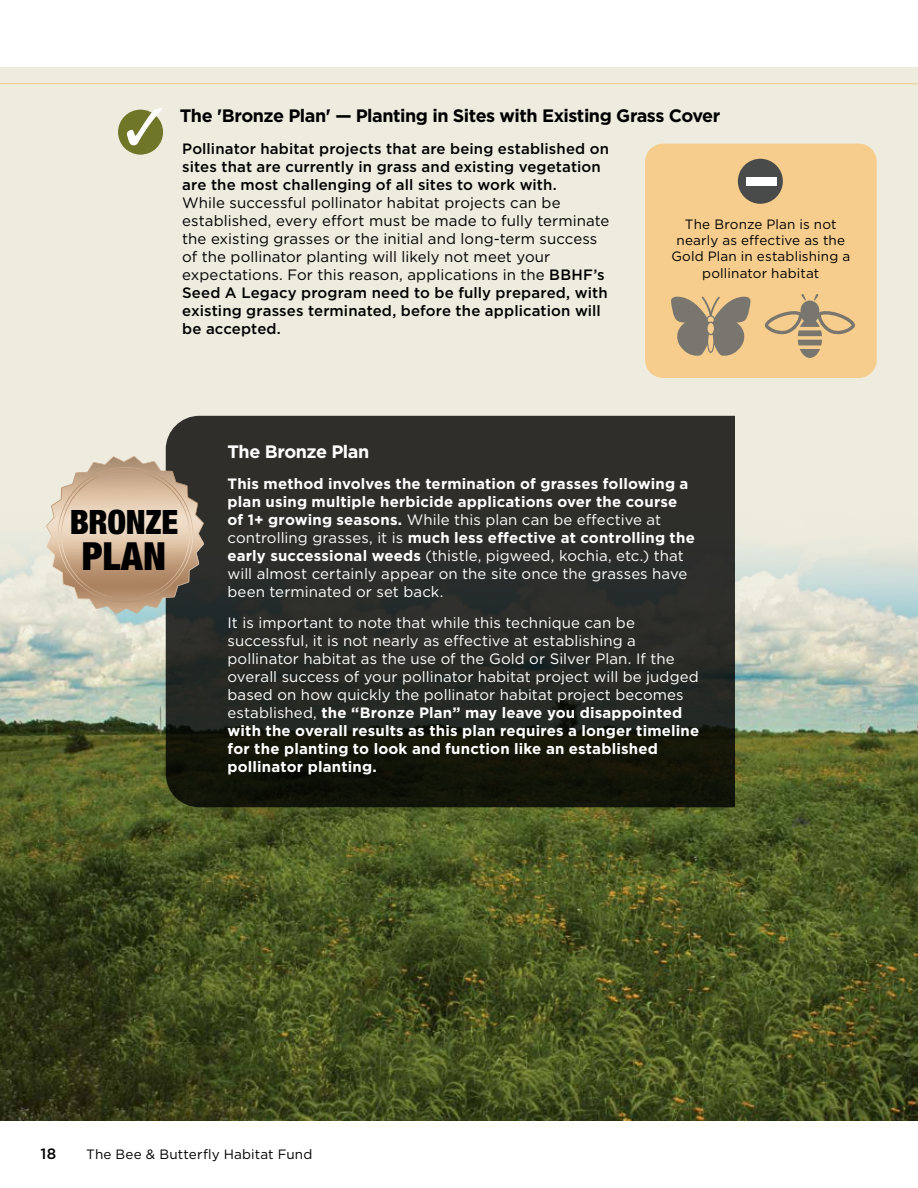
<style>
.page{position:relative;width:918px;height:1188px;background:#fff}
.page>*{position:absolute;margin:0;border:0;box-sizing:border-box;transform-origin:0 0}
.t1{font:900 condensed 38.85px "Helvetica Neue";color:#000}
.t2{font:900 condensed 33.6px "Helvetica Neue";letter-spacing:-.01em;color:#000}
.t3{font:700 18px "Gotham";letter-spacing:-.03em;color:#000}
.t4{font:700 18px "Gotham";letter-spacing:-.03em;color:#fff}
.t5{font:15px/18px "Gotham";letter-spacing:.005em;color:#fff}
.t6{font:15px/18px "Gotham";letter-spacing:.005em;color:#000}
.t7{font:700 15px/18px "Gotham";letter-spacing:.01em;color:#fff}
.t8{font:500 15px/18px "Gotham";letter-spacing:.005em;color:#000}
.t9{font:13.5px/16.2px "Gotham";letter-spacing:.01em;color:#000;text-align:center}
.s1{font-weight:500}
.s2{font-weight:400}
.s3{font-weight:700}
</style>
<div class="page">
<div style="left:0;top:68px;width:918px;height:1052px;background:#edecdf"></div>
<hr style="left:0;top:83px;width:918px;height:1px;background:#eea320">
<img style="left:0;top:550px;width:918px;height:570px">
<svg style="left:166px;top:416px;width:569px;height:391px;background:#262722"></svg>
<div style="left:118px;top:110px;width:45px;height:45px;background:#6f7628;border-radius:50%"></div>
<svg style="left:127px;top:108px;width:35px;height:37px"></svg>
<div style="left:645px;top:144px;width:232px;height:234px;background:#f6cd8d;border-radius:18px"></div>
<div style="left:738px;top:159px;width:45px;height:45px;background:#494a4a;border-radius:50%"></div>
<div style="left:746px;top:178px;width:30px;height:8px;background:#fff"></div>
<svg style="left:671px;top:297px;width:80px;height:59px"></svg>
<svg style="left:764px;top:294px;width:91px;height:64px"></svg>
<svg style="left:40px;top:456px;width:168px;height:165px"></svg>
<p class="t3" style="left:180px;top:104px;width:542px">The 'Bronze Plan' — Planting in Sites with Existing Grass Cover</p>
<p class="t8" style="left:182px;top:139px;width:428px">Pollinator habitat projects that are being established on sites that are currently in grass and existing vegetation are the most challenging of all sites to work with.</p>
<p class="t6" style="left:182px;top:193px;width:429px">While successful pollinator habitat projects can be established, every effort must be made to fully terminate the existing grasses or the initial and long-term success of the pollinator planting will likely not meet your expectations. For this reason, applications in the <span class="s1">BBHF’s Seed A Legacy program need to be fully prepared, with existing grasses terminated, before the application will be accepted.</span></p>
<p class="t9" style="left:671px;top:216px;width:180px">The Bronze Plan is not nearly as effective as the<br>Gold Plan in establishing a pollinator habitat</p>
<h2 class="t2" style="left:70px;top:501px;width:110px">BRONZE</h2>
<h1 class="t1" style="left:82px;top:532px;width:86px">PLAN</h1>
<p class="t4" style="left:228px;top:440px;width:143px">The Bronze Plan</p>
<p class="t7" style="left:228px;top:475px;width:469px">This method involves the termination of grasses following a plan using multiple herbicide applications over the course of 1+ growing seasons. <span class="s2">While this plan can be effective at controlling grasses, it is</span> much less effective at controlling the early successional weeds <span class="s2">(thistle, pigweed, kochia, etc.) that will almost certainly appear on the site once the grasses have been terminated or set back.</span></p>
<p class="t5" style="left:228px;top:614px;width:473px">It is important to note that while this technique can be successful, it is not nearly as effective at establishing a pollinator habitat as the use of the Gold or Silver Plan. If the overall success of your pollinator habitat project will be judged based on how quickly the pollinator habitat project becomes established, <span class="s3">the “Bronze Plan” may leave you disappointed with the overall results as this plan requires a longer timeline for the planting to look and function like an established pollinator planting.</span></p>
<p class="t8" style="left:40px;top:1145px;width:17px">18</p>
<p class="t9" style="left:86px;top:1146px;width:228px">The Bee &amp; Butterfly Habitat Fund</p>
</div>
